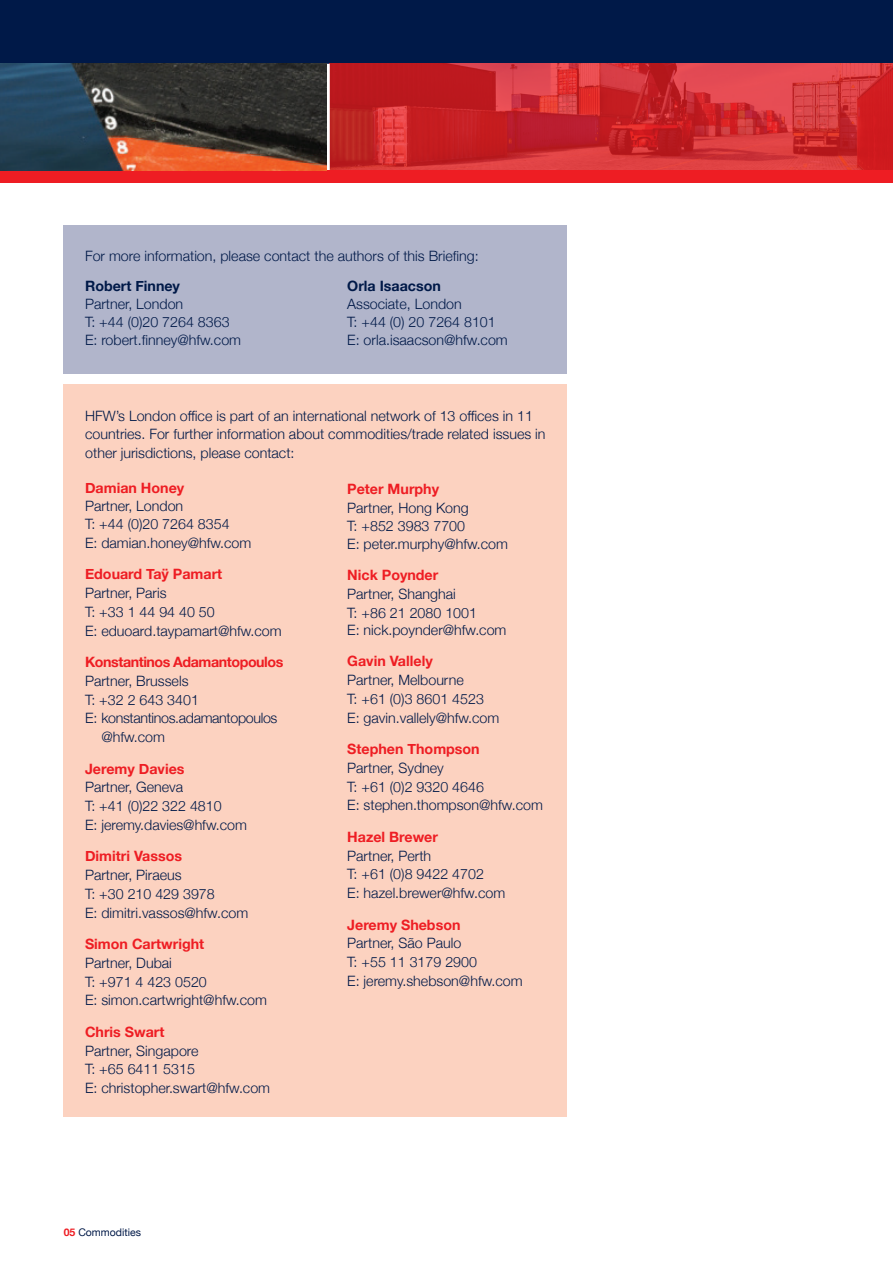
<style>
.page{position:relative;width:893px;height:1263px;background:#fff}
.page>*{position:absolute;margin:0;border:0;box-sizing:border-box;transform-origin:0 0}
.t1{font:300 14.25px/18.8px "Helvetica Neue";color:#001948}
.t2{font:700 14.25px "Helvetica Neue";color:#ee1d23}
.t3{font:300 14.25px "Helvetica Neue";letter-spacing:-.025em;color:#001948}
.t4{font:700 14.25px "Helvetica Neue";letter-spacing:-.03em;color:#ee1d23}
.t5{font:700 14.25px "Helvetica Neue";color:#001948}
.t6{font:10.5px "Helvetica Neue";color:#001948}
.s1{font-weight:700;color:#ee1d23}
</style>
<div class="page">
<div style="left:64px;top:384px;width:503px;height:732px;background:#fcd2c0"></div>
<div style="left:64px;top:225px;width:503px;height:149px;background:#b1b5cb"></div>
<div style="left:0;top:0;width:893px;height:170px;background:#001948"></div>
<img style="left:330px;top:64px;width:563px;height:106px">
<svg style="left:326px;top:64px;width:4px;height:106px"></svg>
<div style="left:0;top:170px;width:893px;height:13px;background:#ee1d23"></div>
<img style="left:0;top:64px;width:326px;height:106px">
<p class="t1" style="left:85px;top:246px;width:395px">For more information, please contact the authors of this Briefing:</p>
<p class="t5" style="left:85px;top:275px;width:97px">Robert Finney</p>
<p class="t1" style="left:85px;top:294px;width:158px;line-height:18px">Partner, London<br>T: +44 (0)20 7264 8363<br>E: robert.finney@hfw.com</p>
<p class="t5" style="left:347px;top:275px;width:95px">Orla Isaacson</p>
<p class="t1" style="left:347px;top:294px;width:162px;line-height:18px">Associate, London<br>T: +44 (0) 20 7264 8101<br>E: orla.isaacson@hfw.com</p>
<p class="t1" style="left:85px;top:405px;width:462px">HFW’s London office is part of an international network of 13 offices in 11 countries. For further information about commodities/trade related issues in other jurisdictions, please contact:</p>
<p class="t2" style="left:85px;top:477px;width:101px">Damian Honey</p>
<p class="t1" style="left:85px;top:496px;width:168px">Partner, London<br>T: +44 (0)20 7264 8354<br>E: damian.honey@hfw.com</p>
<p class="t2" style="left:85px;top:563px;width:139px">Edouard Taÿ Pamart</p>
<p class="t1" style="left:85px;top:583px;width:198px">Partner, Paris<br>T: +33 1 44 94 40 50<br>E: eduoard.taypamart@hfw.com</p>
<p class="t4" style="left:85px;top:651px;width:200px">Konstantinos Adamantopoulos</p>
<p class="t1" style="left:85px;top:670px;width:105px">Partner, Brussels</p>
<p class="t1" style="left:85px;top:689px;width:115px">T: +32 2 643 3401</p>
<p class="t3" style="left:85px;top:707px;width:194px">E: konstantinos.adamantopoulos</p>
<p class="t1" style="left:101px;top:727px;width:65px">@hfw.com</p>
<p class="t2" style="left:85px;top:757px;width:101px">Jeremy Davies</p>
<p class="t1" style="left:85px;top:777px;width:163px">Partner, Geneva<br>T: +41 (0)22 322 4810<br>E: jeremy.davies@hfw.com</p>
<p class="t2" style="left:85px;top:845px;width:99px">Dimitri Vassos</p>
<p class="t1" style="left:85px;top:865px;width:165px">Partner, Piraeus<br>T: +30 210 429 3978<br>E: dimitri.vassos@hfw.com</p>
<p class="t2" style="left:85px;top:933px;width:121px">Simon Cartwright</p>
<p class="t1" style="left:85px;top:953px;width:183px">Partner, Dubai<br>T: +971 4 423 0520<br>E: simon.cartwright@hfw.com</p>
<p class="t2" style="left:85px;top:1021px;width:81px">Chris Swart</p>
<p class="t1" style="left:85px;top:1040px;width:187px">Partner, Singapore<br>T: +65 6411 5315<br>E: christopher.swart@hfw.com</p>
<p class="t6" style="left:64px;top:1225px;width:79px"><span class="s1">05</span> Commodities</p>
<p class="t2" style="left:347px;top:478px;width:93px">Peter Murphy</p>
<p class="t1" style="left:347px;top:497px;width:123px">Partner, Hong Kong<br>T: +852 3983 7700</p>
<p class="t1" style="left:347px;top:533px;width:162px">E: peter.murphy@hfw.com</p>
<p class="t2" style="left:347px;top:564px;width:93px">Nick Poynder</p>
<p class="t1" style="left:347px;top:584px;width:131px">Partner, Shanghai<br>T: +86 21 2080 1001</p>
<p class="t1" style="left:347px;top:620px;width:161px">E: nick.poynder@hfw.com</p>
<p class="t2" style="left:347px;top:650px;width:87px">Gavin Vallely</p>
<p class="t1" style="left:347px;top:670px;width:154px">Partner, Melbourne<br>T: +61 (0)3 8601 4523<br>E: gavin.vallely@hfw.com</p>
<p class="t2" style="left:347px;top:738px;width:134px">Stephen Thompson</p>
<p class="t1" style="left:347px;top:758px;width:197px">Partner, Sydney<br>T: +61 (0)2 9320 4646<br>E: stephen.thompson@hfw.com</p>
<p class="t2" style="left:347px;top:826px;width:92px">Hazel Brewer</p>
<p class="t1" style="left:347px;top:845px;width:159px">Partner, Perth<br>T: +61 (0)8 9422 4702<br>E: hazel.brewer@hfw.com</p>
<p class="t2" style="left:347px;top:913px;width:115px">Jeremy Shebson</p>
<p class="t1" style="left:347px;top:933px;width:177px">Partner, São Paulo<br>T: +55 11 3179 2900<br>E: jeremy.shebson@hfw.com</p>
</div>
